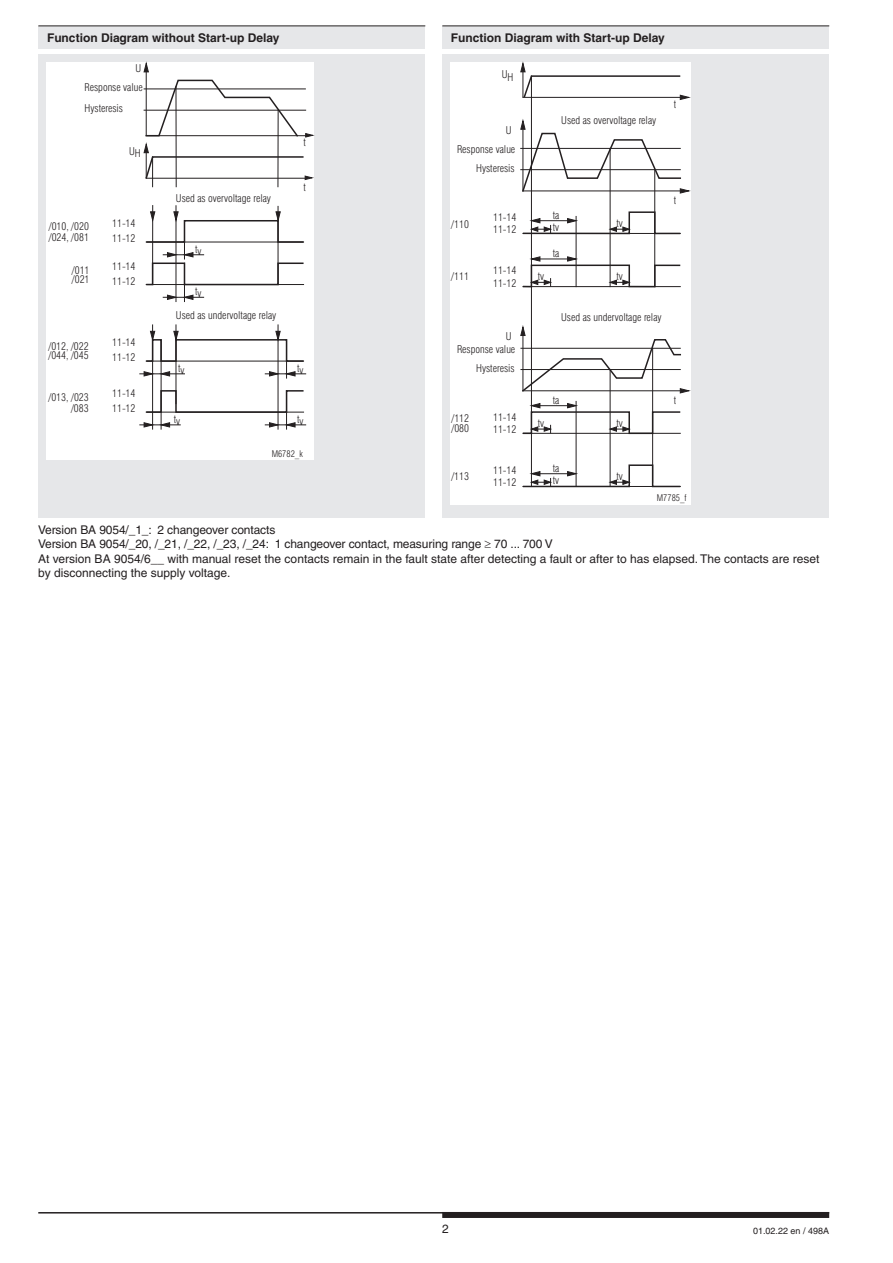
<style>
.page{position:relative;width:893px;height:1263px;background:#fff}
.page>*{position:absolute;margin:0;border:0;box-sizing:border-box;transform-origin:0 0}
.t1{font:12px/14.4px "Helvetica";color:#231f20}
.t2{font:700 12px "Helvetica";color:#231f20}
.t3{font:300 condensed 10.5px/10.5px "Swiss 721 BT";color:#231f20}
.t4{font:9px "Helvetica";color:#231f20}
.t5{font:300 condensed 9px "Swiss 721 BT";color:#231f20}
</style>
<div class="page">
<hr style="left:38px;top:1212px;width:791px;height:1px;background:#231f20">
<div style="left:442px;top:1212px;width:387px;height:6px;background:#231f20"></div>
<div style="left:38px;top:54px;width:387px;height:463px;background:#e6e7e9"></div>
<div style="left:442px;top:54px;width:387px;height:463px;background:#e6e7e9"></div>
<div style="left:38px;top:26px;width:387px;height:22px;background:#e6e7e9"></div>
<hr style="left:38px;top:26px;width:387px;height:1px;background:#231f20">
<div style="left:442px;top:26px;width:387px;height:22px;background:#e6e7e9"></div>
<hr style="left:442px;top:26px;width:387px;height:1px;background:#231f20">
<div style="left:451px;top:62px;width:240px;height:442px;background:#fff"></div>
<svg style="left:522px;top:211px;width:159px;height:77px"></svg>
<hr style="left:534px;top:220px;width:40px;height:1px;background:#231f20">
<hr style="left:534px;top:259px;width:40px;height:1px;background:#231f20">
<hr style="left:531px;top:76px;width:1px;height:410px;background:#231f20">
<hr style="left:610px;top:148px;width:1px;height:139px;background:#231f20">
<hr style="left:654px;top:170px;width:1px;height:117px;background:#231f20">
<svg style="left:520px;top:120px;width:169px;height:73px"></svg>
<svg style="left:522px;top:403px;width:159px;height:85px"></svg>
<hr style="left:576px;top:216px;width:1px;height:71px;background:#231f20">
<hr style="left:576px;top:401px;width:1px;height:85px;background:#231f20">
<hr style="left:610px;top:369px;width:1px;height:117px;background:#231f20">
<hr style="left:652px;top:348px;width:1px;height:134px;background:#231f20">
<svg style="left:520px;top:327px;width:169px;height:66px"></svg>
<svg style="left:520px;top:63px;width:169px;height:37px"></svg>
<div style="left:47px;top:62px;width:267px;height:398px;background:#fff"></div>
<hr style="left:163px;top:297px;width:41px;height:1px;background:#231f20">
<svg style="left:167px;top:295px;width:9px;height:5px"></svg>
<svg style="left:185px;top:295px;width:8px;height:5px"></svg>
<hr style="left:278px;top:325px;width:1px;height:104px;background:#231f20">
<hr style="left:176px;top:325px;width:1px;height:79px;background:#231f20">
<hr style="left:152px;top:325px;width:1px;height:104px;background:#231f20">
<hr style="left:161px;top:340px;width:1px;height:89px;background:#231f20">
<hr style="left:286px;top:391px;width:1px;height:38px;background:#231f20">
<hr style="left:184px;top:263px;width:1px;height:39px;background:#231f20">
<hr style="left:140px;top:373px;width:44px;height:1px;background:#231f20">
<hr style="left:140px;top:424px;width:40px;height:1px;background:#231f20">
<hr style="left:265px;top:373px;width:41px;height:1px;background:#231f20">
<hr style="left:265px;top:424px;width:41px;height:1px;background:#231f20">
<svg style="left:145px;top:389px;width:159px;height:25px"></svg>
<svg style="left:144px;top:371px;width:9px;height:5px"></svg>
<svg style="left:144px;top:422px;width:9px;height:5px"></svg>
<svg style="left:269px;top:371px;width:9px;height:5px"></svg>
<svg style="left:269px;top:422px;width:9px;height:5px"></svg>
<svg style="left:161px;top:371px;width:9px;height:5px"></svg>
<svg style="left:161px;top:422px;width:9px;height:5px"></svg>
<svg style="left:287px;top:371px;width:8px;height:5px"></svg>
<svg style="left:287px;top:422px;width:8px;height:5px"></svg>
<hr style="left:286px;top:340px;width:1px;height:38px;background:#231f20">
<hr style="left:144px;top:89px;width:161px;height:1px;background:#231f20">
<hr style="left:144px;top:110px;width:162px;height:1px;background:#231f20">
<svg style="left:144px;top:63px;width:5px;height:9px"></svg>
<svg style="left:305px;top:133px;width:8px;height:4px"></svg>
<svg style="left:144px;top:144px;width:168px;height:36px"></svg>
<hr style="left:146px;top:70px;width:1px;height:66px;background:#231f20">
<hr style="left:146px;top:148px;width:1px;height:31px;background:#231f20">
<hr style="left:146px;top:135px;width:162px;height:1px;background:#231f20">
<svg style="left:145px;top:79px;width:154px;height:59px"></svg>
<svg style="left:145px;top:211px;width:160px;height:75px"></svg>
<hr style="left:152px;top:206px;width:1px;height:79px;background:#231f20">
<hr style="left:152px;top:157px;width:1px;height:30px;background:#231f20">
<hr style="left:176px;top:206px;width:1px;height:96px;background:#231f20">
<hr style="left:176px;top:87px;width:1px;height:100px;background:#231f20">
<hr style="left:278px;top:206px;width:1px;height:79px;background:#231f20">
<hr style="left:278px;top:110px;width:1px;height:77px;background:#231f20">
<svg style="left:145px;top:331px;width:159px;height:32px"></svg>
<p class="t2" style="left:47px;top:30px;width:234px">Function Diagram without Start-up Delay</p>
<p class="t2" style="left:451px;top:30px;width:215px">Function Diagram with Start-up Delay</p>
<p class="t3" style="left:136px;top:64px;width:7px">U</p>
<p class="t3" style="left:85px;top:83px;width:60px">Response value</p>
<p class="t3" style="left:85px;top:104px;width:40px">Hysteresis</p>
<p class="t3" style="left:129px;top:148px;width:13px">UH</p>
<p class="t3" style="left:49px;top:222px;width:42px">/010, /020 /024, /081</p>
<p class="t3" style="left:72px;top:275px;width:19px">/021</p>
<p class="t3" style="left:72px;top:266px;width:19px">/011</p>
<p class="t3" style="left:48px;top:342px;width:42px">/012, /022</p>
<p class="t3" style="left:48px;top:351px;width:42px">/044, /045</p>
<p class="t3" style="left:48px;top:393px;width:42px;text-align:right">/013, /023 /083</p>
<p class="t3" style="left:112px;top:219px;width:25px">11-14</p>
<p class="t3" style="left:112px;top:262px;width:25px">11-14</p>
<p class="t3" style="left:112px;top:234px;width:25px">11-12</p>
<p class="t3" style="left:112px;top:277px;width:25px">11-12</p>
<p class="t3" style="left:112px;top:336px;width:25px;line-height:14.9px">11-14<br>11-12</p>
<p class="t3" style="left:112px;top:389px;width:25px">11-14</p>
<p class="t3" style="left:112px;top:404px;width:25px">11-12</p>
<p class="t3" style="left:176px;top:194px;width:97px">Used as overvoltage relay</p>
<p class="t3" style="left:195px;top:246px;width:8px">tv</p>
<p class="t3" style="left:195px;top:288px;width:8px">tv</p>
<p class="t3" style="left:176px;top:311px;width:102px">Used as undervoltage relay</p>
<p class="t3" style="left:178px;top:365px;width:8px">tv</p>
<p class="t3" style="left:174px;top:416px;width:8px">tv</p>
<p class="t3" style="left:304px;top:138px;width:4px">t</p>
<p class="t3" style="left:304px;top:183px;width:4px">t</p>
<p class="t3" style="left:297px;top:365px;width:8px">tv</p>
<p class="t3" style="left:297px;top:416px;width:8px">tv</p>
<p class="t5" style="left:272px;top:450px;width:33px">M6782_k</p>
<p class="t3" style="left:502px;top:72px;width:13px">UH</p>
<p class="t3" style="left:506px;top:126px;width:7px">U</p>
<p class="t3" style="left:457px;top:145px;width:60px">Response value</p>
<p class="t3" style="left:476px;top:164px;width:40px">Hysteresis</p>
<p class="t3" style="left:451px;top:220px;width:19px">/110</p>
<p class="t3" style="left:451px;top:272px;width:19px">/111</p>
<p class="t3" style="left:493px;top:213px;width:25px">11-14</p>
<p class="t3" style="left:493px;top:225px;width:25px">11-12</p>
<p class="t3" style="left:493px;top:266px;width:25px">11-14</p>
<p class="t3" style="left:493px;top:279px;width:25px">11-12</p>
<p class="t3" style="left:506px;top:332px;width:7px">U</p>
<p class="t3" style="left:457px;top:345px;width:60px">Response value</p>
<p class="t3" style="left:476px;top:364px;width:40px">Hysteresis</p>
<p class="t3" style="left:451px;top:414px;width:19px">/112 /080</p>
<p class="t3" style="left:451px;top:472px;width:19px">/113</p>
<p class="t3" style="left:493px;top:413px;width:25px">11-14</p>
<p class="t3" style="left:493px;top:425px;width:25px">11-12</p>
<p class="t3" style="left:493px;top:466px;width:25px">11-14</p>
<p class="t3" style="left:493px;top:478px;width:25px">11-12</p>
<p class="t3" style="left:561px;top:116px;width:97px">Used as overvoltage relay</p>
<p class="t3" style="left:674px;top:100px;width:4px">t</p>
<p class="t3" style="left:538px;top:272px;width:8px">tv</p>
<p class="t3" style="left:553px;top:211px;width:8px">ta</p>
<p class="t3" style="left:553px;top:223px;width:8px">tv</p>
<p class="t3" style="left:553px;top:249px;width:8px">ta</p>
<p class="t3" style="left:616px;top:219px;width:8px">tv</p>
<p class="t3" style="left:616px;top:272px;width:8px">tv</p>
<p class="t3" style="left:674px;top:196px;width:4px">t</p>
<p class="t3" style="left:561px;top:313px;width:102px">Used as undervoltage relay</p>
<p class="t3" style="left:538px;top:419px;width:8px">tv</p>
<p class="t3" style="left:553px;top:396px;width:8px">ta</p>
<p class="t3" style="left:553px;top:464px;width:8px">ta</p>
<p class="t3" style="left:553px;top:476px;width:8px">tv</p>
<p class="t3" style="left:616px;top:419px;width:8px">tv</p>
<p class="t3" style="left:616px;top:472px;width:8px">tv</p>
<p class="t3" style="left:674px;top:396px;width:4px">t</p>
<p class="t5" style="left:657px;top:495px;width:31px">M7785_f</p>
<p class="t1" style="left:38px;top:523px;width:783px">Version BA 9054/_1_: 2 changeover contacts<br>Version BA 9054/_20, /_21, /_22, /_23, /_24: 1 changeover contact, measuring range ≥ 70 ... 700 V<br>At version BA 9054/6__ with manual reset the contacts remain in the fault state after detecting a fault or after to has elapsed. The contacts are reset by disconnecting the supply voltage.</p>
<p class="t1" style="left:442px;top:1221px;width:8px">2</p>
<p class="t4" style="left:753px;top:1226px;width:78px">01.02.22 en / 498A</p>
</div>
